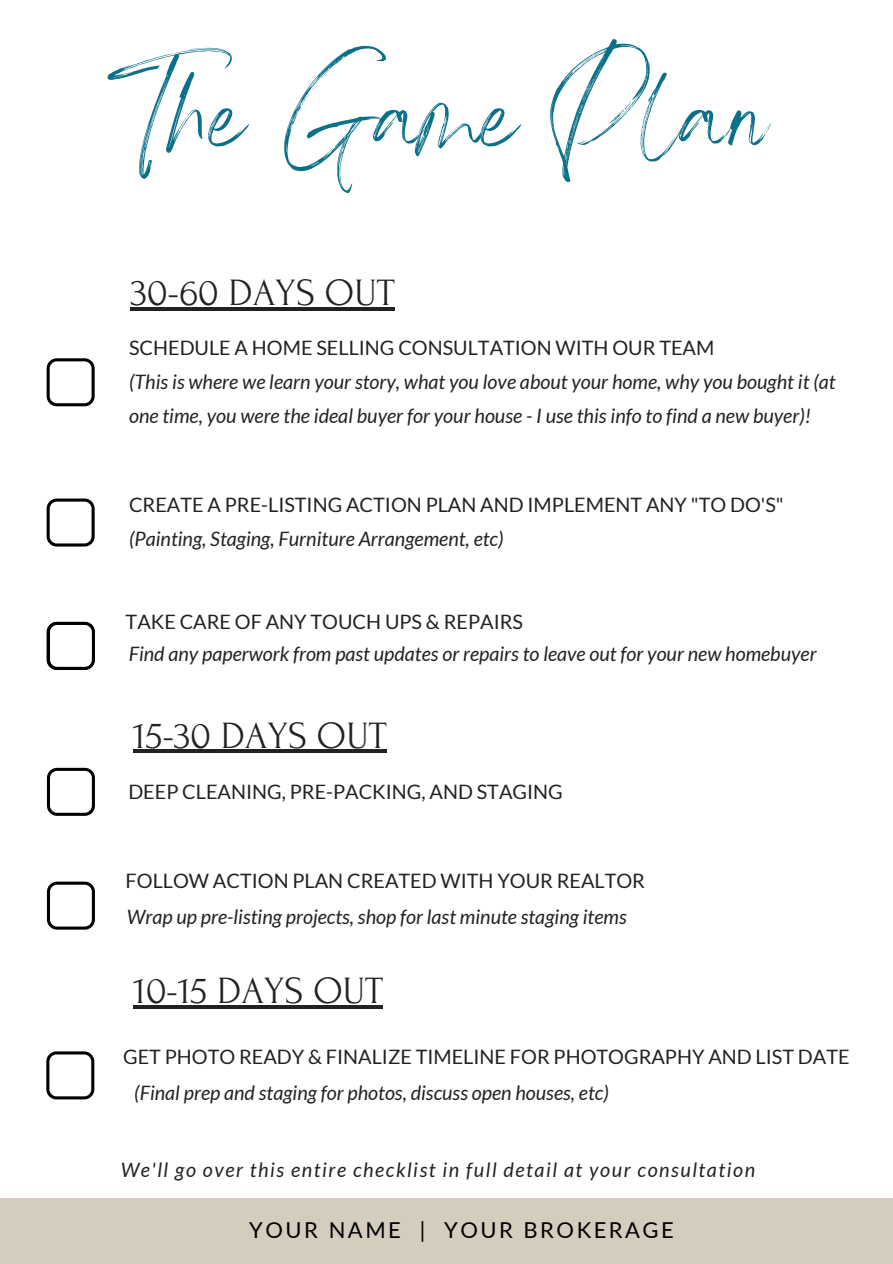
<style>
.page{position:relative;width:893px;height:1264px;background:#fff}
.page>*{position:absolute;margin:0;border:0;box-sizing:border-box;transform-origin:0 0}
.t1{font:139.8px "Angella White";color:#0a708a}
.t2{font:38.55px "Forum";color:#222}
.t3{font:21.9px "Lato";letter-spacing:.115em;color:#000}
.t4{font:italic 19.8px/33.8px "Lato";color:#222}
.t5{font:19.8px/33.8px "Lato";color:#222}
.t6{font:italic 19.8px "Lato";letter-spacing:.075em;color:#222}
.s1{font-style:italic}
</style>
<div class="page">
<svg style="left:47px;top:498px;width:48px;height:48px"></svg>
<svg style="left:47px;top:767px;width:48px;height:48px"></svg>
<svg style="left:47px;top:358px;width:48px;height:48px"></svg>
<hr style="left:131px;top:307px;width:264px;height:3px;background:#222">
<hr style="left:133px;top:749px;width:254px;height:4px;background:#222">
<svg style="left:47px;top:881px;width:48px;height:48px"></svg>
<hr style="left:133px;top:1005px;width:250px;height:4px;background:#222">
<svg style="left:46px;top:1051px;width:48px;height:48px"></svg>
<div style="left:0;top:1197px;width:892px;height:66px;background:#d4cdbe"></div>
<svg style="left:47px;top:622px;width:48px;height:48px"></svg>
<p class="t1" style="left:107px;top:28px;width:663px">The Game Plan</p>
<p class="t2" style="left:131px;top:272px;width:266px">30-60 DAYS OUT</p>
<p class="t5" style="left:129px;top:331px;width:586px">SCHEDULE A HOME SELLING CONSULTATION WITH OUR TEAM</p>
<p class="t4" style="left:129px;top:364px;width:708px">(This is where we learn your story, what you love about your home, why you bought it (at one time, you were the ideal buyer for your house - I use this info to find a new buyer)!</p>
<p class="t5" style="left:129px;top:488px;width:656px">CREATE A PRE-LISTING ACTION PLAN AND IMPLEMENT ANY "TO DO'S" <span class="s1">(Painting, Staging, Furniture Arrangement, etc)</span></p>
<p class="t5" style="left:126px;top:604px;width:399px">TAKE CARE OF ANY TOUCH UPS &amp; REPAIRS</p>
<p class="t4" style="left:129px;top:636px;width:689px">Find any paperwork from past updates or repairs to leave out for your new homebuyer</p>
<p class="t2" style="left:133px;top:714px;width:255px">15-30 DAYS OUT</p>
<p class="t5" style="left:128px;top:774px;width:436px">DEEP CLEANING, PRE-PACKING, AND STAGING</p>
<p class="t5" style="left:126px;top:864px;width:521px">FOLLOW ACTION PLAN CREATED WITH YOUR REALTOR</p>
<p class="t4" style="left:127px;top:899px;width:501px">Wrap up pre-listing projects, shop for last minute staging items</p>
<p class="t2" style="left:133px;top:970px;width:251px">10-15 DAYS OUT</p>
<p class="t5" style="left:123px;top:1039px;width:728px">GET PHOTO READY &amp; FINALIZE TIMELINE FOR PHOTOGRAPHY AND LIST DATE</p>
<p class="t4" style="left:134px;top:1075px;width:476px">(Final prep and staging for photos, discuss open houses, etc)</p>
<p class="t6" style="left:121px;top:1157px;width:635px">We'll go over this entire checklist in full detail at your consultation</p>
<p class="t3" style="left:249px;top:1216px;width:426px">YOUR NAME | YOUR BROKERAGE</p>
</div>
